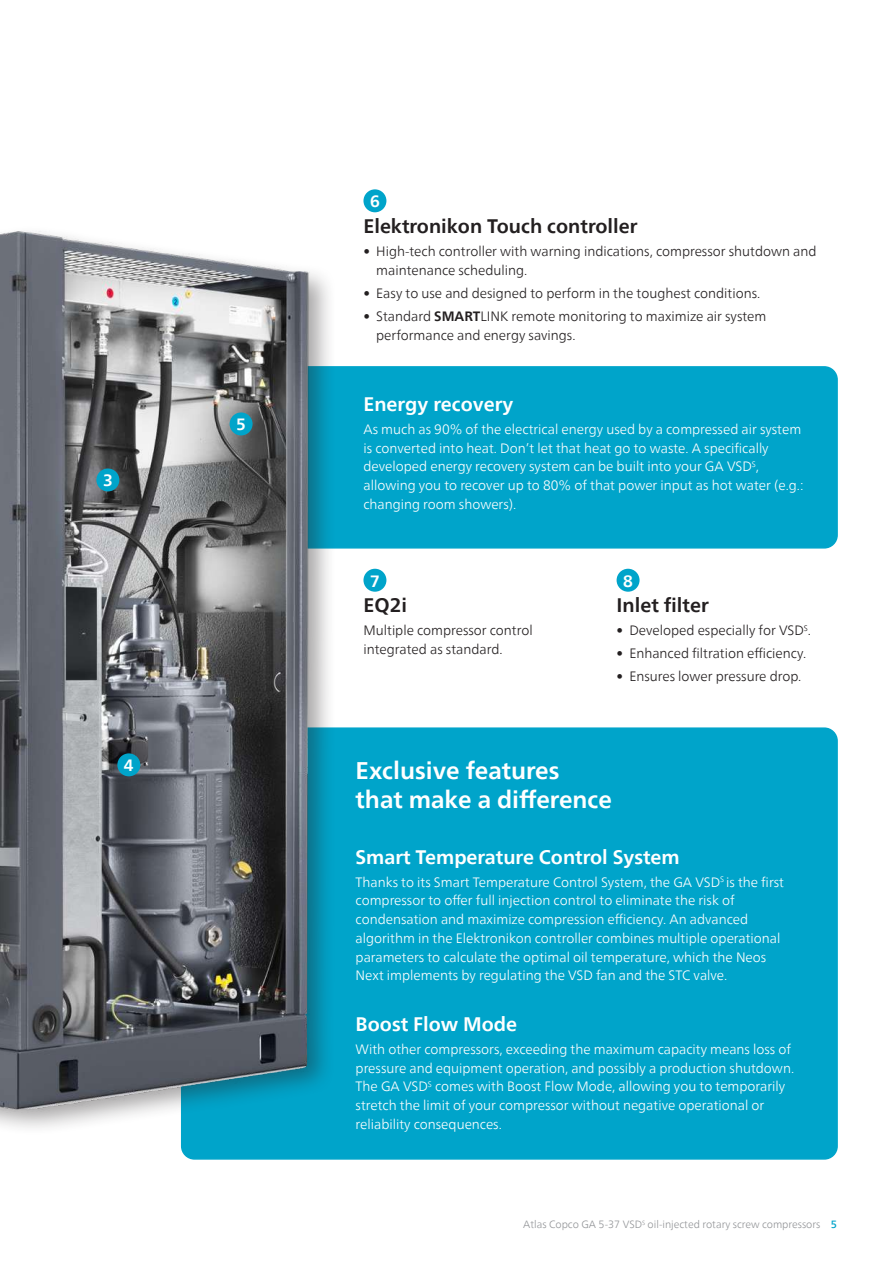
<style>
.page{position:relative;width:893px;height:1263px;background:#fff}
.page>*{position:absolute;margin:0;border:0;box-sizing:border-box;transform-origin:0 0}
.t1{font:700 24px/28.8px "Neue Frutiger World";color:#fff}
.t2{font:700 19.5px "Neue Frutiger World";color:#fff}
.t3{font:700 19.5px "Neue Frutiger World";color:#231f20}
.t4{font:700 16.35px "Neue Frutiger World";color:#fff}
.t5{font:300 13.5px/18.8px "Neue Frutiger World";color:#fff}
.t6{font:300 13.5px/18.8px "Neue Frutiger World";color:#231f20}
.t7{font:300 10.5px "Neue Frutiger World";color:#939598}
.s1{font-weight:700}
.s2{font-weight:500;color:#00a4ca}
</style>
<div class="page">
<div style="left:182px;top:728px;width:655px;height:431px;background:#00a4ca;border-radius:13px"></div>
<div style="left:253px;top:367px;width:584px;height:181px;background:#00a4ca;border-radius:13px"></div>
<div style="left:253px;top:366px;width:585px;height:183px;border:2px solid #00a4ca;border-radius:13px"></div>
<img style="left:0;top:231px;width:363px;height:929px">
<div style="left:617px;top:569px;width:22px;height:23px;background:#00a4ca;border-radius:50%"></div>
<div style="left:363px;top:189px;width:23px;height:23px;background:#00a4ca;border-radius:50%"></div>
<div style="left:363px;top:569px;width:23px;height:23px;background:#00a4ca;border-radius:50%"></div>
<div style="left:96px;top:468px;width:23px;height:23px;background:#00a4ca;border-radius:50%"></div>
<div style="left:117px;top:753px;width:23px;height:23px;background:#00a4ca;border-radius:50%"></div>
<div style="left:230px;top:412px;width:23px;height:23px;background:#00a4ca;border-radius:50%"></div>
<p class="t4" style="left:103px;top:466px;width:11px">3</p>
<p class="t4" style="left:236px;top:410px;width:11px">5</p>
<p class="t4" style="left:124px;top:751px;width:11px">4</p>
<p class="t4" style="left:370px;top:187px;width:11px">6</p>
<h2 class="t3" style="left:363px;top:209px;width:275px">Elektronikon Touch controller</h2>
<p class="t6" style="left:376px;top:242px;width:442px;text-indent:-13px">• High-tech controller with warning indications, compressor shutdown and maintenance scheduling.</p>
<p class="t6" style="left:363px;top:284px;width:398px">• Easy to use and designed to perform in the toughest conditions.</p>
<p class="t6" style="left:376px;top:307px;width:392px;text-indent:-13px">• Standard <span class="s1">SMART</span>LINK remote monitoring to maximize air system performance and energy savings.</p>
<h2 class="t2" style="left:363px;top:387px;width:151px">Energy recovery</h2>
<p class="t5" style="left:363px;top:420px;width:442px">As much as 90% of the electrical energy used by a compressed air system is converted into heat. Don’t let that heat go to waste. A specifically developed energy recovery system can be built into your GA VSD<sup>S</sup>, allowing you to recover up to 80% of that power input as hot water (e.g.: changing room showers).</p>
<p class="t4" style="left:370px;top:566px;width:11px">7</p>
<h2 class="t3" style="left:363px;top:588px;width:45px">EQ2i</h2>
<p class="t6" style="left:363px;top:621px;width:171px">Multiple compressor control integrated as standard.</p>
<p class="t4" style="left:623px;top:566px;width:11px">8</p>
<h2 class="t3" style="left:617px;top:588px;width:94px">Inlet filter</h2>
<p class="t6" style="left:617px;top:621px;width:196px">• Developed especially for VSD<sup>S</sup>.</p>
<p class="t6" style="left:617px;top:644px;width:191px">• Enhanced filtration efficiency.</p>
<p class="t6" style="left:617px;top:667px;width:186px">• Ensures lower pressure drop.</p>
<h1 class="t1" style="left:356px;top:756px;width:258px">Exclusive features that make a difference</h1>
<h2 class="t2" style="left:356px;top:839px;width:326px">Smart Temperature Control System</h2>
<p class="t5" style="left:356px;top:872px;width:430px">Thanks to its Smart Temperature Control System, the GA VSD<sup>S</sup> is the first compressor to offer full injection control to eliminate the risk of condensation and maximize compression efficiency. An advanced algorithm in the Elektronikon controller combines multiple operational parameters to calculate the optimal oil temperature, which the Neos Next implements by regulating the VSD fan and the STC valve.</p>
<h2 class="t2" style="left:356px;top:1007px;width:163px">Boost Flow Mode</h2>
<p class="t5" style="left:356px;top:1040px;width:440px">With other compressors, exceeding the maximum capacity means loss of pressure and equipment operation, and possibly a production shutdown.<br>The GA VSD<sup>S</sup> comes with Boost Flow Mode, allowing you to temporarily stretch the limit of your compressor without negative operational or reliability consequences.</p>
<p class="t7" style="left:523px;top:1216px;width:315px">Atlas Copco GA 5-37 VSD<sup>S</sup> oil-injected rotary screw compressors <span class="s2">5</span></p>
</div>
